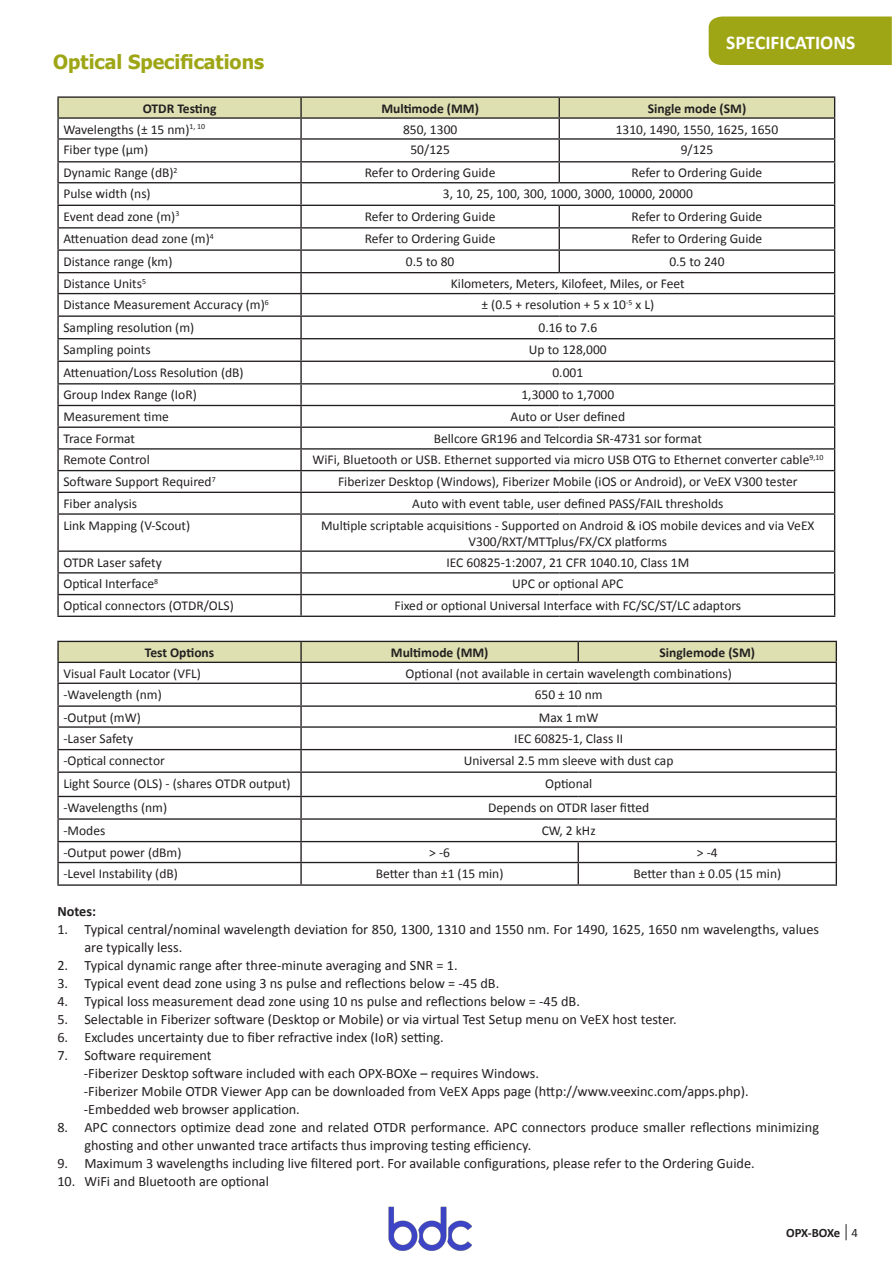
<style>
.page{position:relative;width:893px;height:1263px;background:#fff}
.page>*{position:absolute;margin:0;border:0;box-sizing:border-box;transform-origin:0 0}
.t1{font:700 19.5px "Tahoma";color:#9ea615}
.t2{font:700 19.5px "Calibri";color:#fff}
.t3{font:14.25px/18px "Calibri";color:#231f20}
.t4{font:700 14.25px "Calibri";color:#231f20}
.t5{font:13.5px/16.2px "Calibri";color:#231f20;text-align:center}
.t6{font:700 13.5px "Calibri";color:#231f20}
.t7{font:700 12.75px "Calibri";letter-spacing:-.02em;color:#231f20}
.s1{font-weight:400}
</style>
<div class="page">
<svg style="left:846px;top:1224px;width:1px;height:16px"></svg>
<hr style="left:57px;top:96px;width:244px;height:2px;background:#231f20">
<hr style="left:301px;top:96px;width:258px;height:2px;background:#231f20">
<hr style="left:559px;top:96px;width:276px;height:2px;background:#231f20">
<hr style="left:301px;top:572px;width:258px;height:1px;background:#231f20">
<hr style="left:300px;top:573px;width:2px;height:21px;background:#231f20">
<hr style="left:559px;top:572px;width:276px;height:1px;background:#231f20">
<hr style="left:301px;top:594px;width:258px;height:1px;background:#231f20">
<hr style="left:559px;top:594px;width:276px;height:1px;background:#231f20">
<svg style="left:57px;top:97px;width:778px;height:416px"></svg>
<hr style="left:57px;top:513px;width:244px;height:2px;background:#231f20">
<hr style="left:57px;top:515px;width:2px;height:35px;background:#231f20">
<hr style="left:301px;top:513px;width:258px;height:2px;background:#231f20">
<hr style="left:300px;top:515px;width:2px;height:35px;background:#231f20">
<hr style="left:559px;top:513px;width:276px;height:2px;background:#231f20">
<hr style="left:834px;top:515px;width:1px;height:35px;background:#231f20">
<hr style="left:57px;top:550px;width:244px;height:2px;background:#231f20">
<hr style="left:57px;top:552px;width:2px;height:20px;background:#231f20">
<hr style="left:301px;top:550px;width:258px;height:2px;background:#231f20">
<hr style="left:300px;top:552px;width:2px;height:20px;background:#231f20">
<hr style="left:559px;top:550px;width:276px;height:2px;background:#231f20">
<hr style="left:57px;top:572px;width:244px;height:1px;background:#231f20">
<hr style="left:57px;top:573px;width:2px;height:21px;background:#231f20">
<hr style="left:57px;top:594px;width:244px;height:1px;background:#231f20">
<hr style="left:57px;top:595px;width:2px;height:21px;background:#231f20">
<hr style="left:300px;top:595px;width:2px;height:21px;background:#231f20">
<svg style="left:834px;top:552px;width:1px;height:64px"></svg>
<hr style="left:57px;top:616px;width:244px;height:1px;background:#231f20">
<hr style="left:301px;top:616px;width:258px;height:1px;background:#231f20">
<hr style="left:559px;top:616px;width:276px;height:1px;background:#231f20">
<div style="left:709px;top:17px;width:183px;height:48px;background:#9ea615"></div>
<svg style="left:57px;top:641px;width:780px;height:243px"></svg>
<hr style="left:301px;top:884px;width:277px;height:2px;background:#231f20">
<hr style="left:578px;top:884px;width:259px;height:2px;background:#231f20">
<hr style="left:57px;top:884px;width:244px;height:2px;background:#231f20">
<img style="left:388px;top:1206px;width:84px;height:45px">
<h1 class="t1" style="left:53px;top:48px;width:212px">Optical Specifications</h1>
<h1 class="t2" style="left:726px;top:29px;width:131px">SPECIFICATIONS</h1>
<p class="t6" style="left:143px;top:99px;width:75px">OTDR Testing</p>
<p class="t6" style="left:381px;top:99px;width:99px">Multimode (MM)</p>
<p class="t6" style="left:648px;top:99px;width:100px">Single mode (SM)</p>
<p class="t5" style="left:63px;top:121px;width:143px">Wavelengths (± 15 nm)<sup>1,</sup> <sup>10</sup></p>
<p class="t5" style="left:403px;top:121px;width:56px">850, 1300</p>
<p class="t5" style="left:616px;top:121px;width:164px">1310, 1490, 1550, 1625, 1650</p>
<p class="t5" style="left:63px;top:142px;width:86px">Fiber type (μm)</p>
<p class="t5" style="left:410px;top:142px;width:41px">50/125</p>
<p class="t5" style="left:681px;top:142px;width:34px">9/125</p>
<p class="t5" style="left:63px;top:164px;width:116px">Dynamic Range (dB)<sup>2</sup></p>
<p class="t5" style="left:365px;top:164px;width:132px">Refer to Ordering Guide</p>
<p class="t5" style="left:632px;top:164px;width:132px">Refer to Ordering Guide</p>
<p class="t5" style="left:63px;top:185px;width:89px">Pulse width (ns)</p>
<p class="t5" style="left:443px;top:185px;width:251px">3, 10, 25, 100, 300, 1000, 3000, 10000, 20000</p>
<p class="t5" style="left:63px;top:208px;width:117px">Event dead zone (m)<sup>3</sup></p>
<p class="t5" style="left:365px;top:208px;width:132px">Refer to Ordering Guide</p>
<p class="t5" style="left:632px;top:208px;width:132px">Refer to Ordering Guide</p>
<p class="t5" style="left:63px;top:230px;width:152px">Attenuation dead zone (m)<sup>4</sup></p>
<p class="t5" style="left:365px;top:230px;width:132px">Refer to Ordering Guide</p>
<p class="t5" style="left:632px;top:230px;width:132px">Refer to Ordering Guide</p>
<p class="t5" style="left:63px;top:253px;width:111px">Distance range (km)</p>
<p class="t5" style="left:406px;top:253px;width:50px">0.5 to 80</p>
<p class="t5" style="left:669px;top:253px;width:57px">0.5 to 240</p>
<p class="t5" style="left:63px;top:275px;width:84px">Distance Units<sup>5</sup></p>
<p class="t5" style="left:451px;top:275px;width:235px">Kilometers, Meters, Kilofeet, Miles, or Feet</p>
<p class="t5" style="left:63px;top:296px;width:207px">Distance Measurement Accuracy (m)<sup>6</sup></p>
<p class="t5" style="left:481px;top:296px;width:174px">± (0.5 + resolution + 5 x 10<sup>-5</sup> x L)</p>
<p class="t5" style="left:63px;top:319px;width:132px">Sampling resolution (m)</p>
<p class="t5" style="left:538px;top:319px;width:60px">0.16 to 7.6</p>
<p class="t5" style="left:63px;top:341px;width:89px">Sampling points</p>
<p class="t5" style="left:529px;top:341px;width:79px">Up to 128,000</p>
<p class="t5" style="left:63px;top:364px;width:182px">Attenuation/Loss Resolution (dB)</p>
<p class="t5" style="left:552px;top:364px;width:32px">0.001</p>
<p class="t5" style="left:63px;top:386px;width:135px">Group Index Range (IoR)</p>
<p class="t5" style="left:521px;top:386px;width:94px">1,3000 to 1,7000</p>
<p class="t5" style="left:63px;top:408px;width:107px">Measurement time</p>
<p class="t5" style="left:511px;top:408px;width:116px">Auto or User defined</p>
<p class="t5" style="left:63px;top:430px;width:73px">Trace Format</p>
<p class="t5" style="left:434px;top:430px;width:270px">Bellcore GR196 and Telcordia SR-4731 sor format</p>
<p class="t5" style="left:63px;top:451px;width:88px">Remote Control</p>
<p class="t5" style="left:312px;top:451px;width:512px">WiFi, Bluetooth or USB. Ethernet supported via micro USB OTG to Ethernet converter cable<sup>9,10</sup></p>
<p class="t5" style="left:63px;top:473px;width:154px">Software Support Required<sup>7</sup></p>
<p class="t5" style="left:338px;top:473px;width:461px">Fiberizer Desktop (Windows), Fiberizer Mobile (iOS or Android), or VeEX V300 tester</p>
<p class="t5" style="left:63px;top:495px;width:75px">Fiber analysis</p>
<p class="t5" style="left:412px;top:495px;width:313px">Auto with event table, user defined PASS/FAIL thresholds</p>
<p class="t5" style="left:63px;top:517px;width:128px">Link Mapping (V-Scout)</p>
<p class="t5" style="left:321px;top:517px;width:495px">Multiple scriptable acquisitions - Supported on Android &amp; iOS mobile devices and via VeEX<br>V300/RXT/MTTplus/FX/CX platforms</p>
<p class="t5" style="left:63px;top:554px;width:100px">OTDR Laser safety</p>
<p class="t5" style="left:446px;top:554px;width:244px">IEC 60825-1:2007, 21 CFR 1040.10, Class 1M</p>
<p class="t5" style="left:63px;top:575px;width:96px">Optical Interface<sup>8</sup></p>
<p class="t5" style="left:512px;top:575px;width:113px">UPC or optional APC</p>
<p class="t5" style="left:63px;top:597px;width:172px">Optical connectors (OTDR/OLS)</p>
<p class="t5" style="left:394px;top:597px;width:348px">Fixed or optional Universal Interface with FC/SC/ST/LC adaptors</p>
<p class="t6" style="left:145px;top:643px;width:71px">Test Options</p>
<p class="t6" style="left:391px;top:643px;width:99px">Multimode (MM)</p>
<p class="t6" style="left:660px;top:643px;width:97px">Singlemode (SM)</p>
<p class="t5" style="left:63px;top:665px;width:139px">Visual Fault Locator (VFL)</p>
<p class="t5" style="left:406px;top:665px;width:328px">Optional (not available in certain wavelength combinations)</p>
<p class="t5" style="left:63px;top:686px;width:100px">-Wavelength (nm)</p>
<p class="t5" style="left:535px;top:686px;width:69px">650 ± 10 nm</p>
<p class="t5" style="left:63px;top:709px;width:79px">-Output (mW)</p>
<p class="t5" style="left:539px;top:709px;width:61px">Max 1 mW</p>
<p class="t5" style="left:63px;top:730px;width:71px">-Laser Safety</p>
<p class="t5" style="left:514px;top:730px;width:110px">IEC 60825-1, Class II</p>
<p class="t5" style="left:63px;top:752px;width:103px">-Optical connector</p>
<p class="t5" style="left:464px;top:752px;width:211px">Universal 2.5 mm sleeve with dust cap</p>
<p class="t5" style="left:63px;top:775px;width:229px">Light Source (OLS) - (shares OTDR output)</p>
<p class="t5" style="left:545px;top:775px;width:49px">Optional</p>
<p class="t5" style="left:63px;top:799px;width:105px">-Wavelengths (nm)</p>
<p class="t5" style="left:488px;top:799px;width:163px">Depends on OTDR laser fitted</p>
<p class="t5" style="left:63px;top:821px;width:43px">-Modes</p>
<p class="t5" style="left:542px;top:821px;width:55px">CW, 2 kHz</p>
<p class="t5" style="left:63px;top:844px;width:120px">-Output power (dBm)</p>
<p class="t5" style="left:429px;top:844px;width:22px">&gt; -6</p>
<p class="t5" style="left:697px;top:844px;width:22px">&gt; -4</p>
<p class="t5" style="left:63px;top:865px;width:116px">-Level Instability (dB)</p>
<p class="t5" style="left:376px;top:865px;width:129px">Better than ±1 (15 min)</p>
<p class="t5" style="left:633px;top:865px;width:149px">Better than ± 0.05 (15 min)</p>
<p class="t4" style="left:57px;top:901px;width:40px">Notes:</p>
<p class="t3" style="left:84px;top:920px;width:736px;text-indent:-27px">1. Typical central/nominal wavelength deviation for 850, 1300, 1310 and 1550 nm. For 1490, 1625, 1650 nm wavelengths, values are typically less.</p>
<p class="t3" style="left:57px;top:956px;width:402px">2. Typical dynamic range after three-minute averaging and SNR = 1.</p>
<p class="t3" style="left:57px;top:974px;width:443px">3. Typical event dead zone using 3 ns pulse and reflections below = -45 dB.</p>
<p class="t3" style="left:57px;top:992px;width:524px">4. Typical loss measurement dead zone using 10 ns pulse and reflections below = -45 dB.</p>
<p class="t3" style="left:57px;top:1010px;width:621px">5. Selectable in Fiberizer software (Desktop or Mobile) or via virtual Test Setup menu on VeEX host tester.</p>
<p class="t3" style="left:57px;top:1028px;width:388px">6. Excludes uncertainty due to fiber refractive index (IoR) setting.</p>
<p class="t3" style="left:84px;top:1046px;width:666px;text-indent:-27px">7. Software requirement<br>-Fiberizer Desktop software included with each OPX-BOXe – requires Windows.<br>-Fiberizer Mobile OTDR Viewer App can be downloaded from VeEX Apps page (http://www.veexinc.com/apps.php). -Embedded web browser application.</p>
<p class="t3" style="left:84px;top:1118px;width:736px;text-indent:-27px">8. APC connectors optimize dead zone and related OTDR performance. APC connectors produce smaller reflections minimizing ghosting and other unwanted trace artifacts thus improving testing efficiency.</p>
<p class="t3" style="left:57px;top:1154px;width:699px">9. Maximum 3 wavelengths including live filtered port. For available configurations, please refer to the Ordering Guide.</p>
<p class="t3" style="left:57px;top:1172px;width:213px">10. WiFi and Bluetooth are optional</p>
<p class="t7" style="left:786px;top:1223px;width:73px">OPX-BOXe <span class="s1">4</span></p>
</div>
